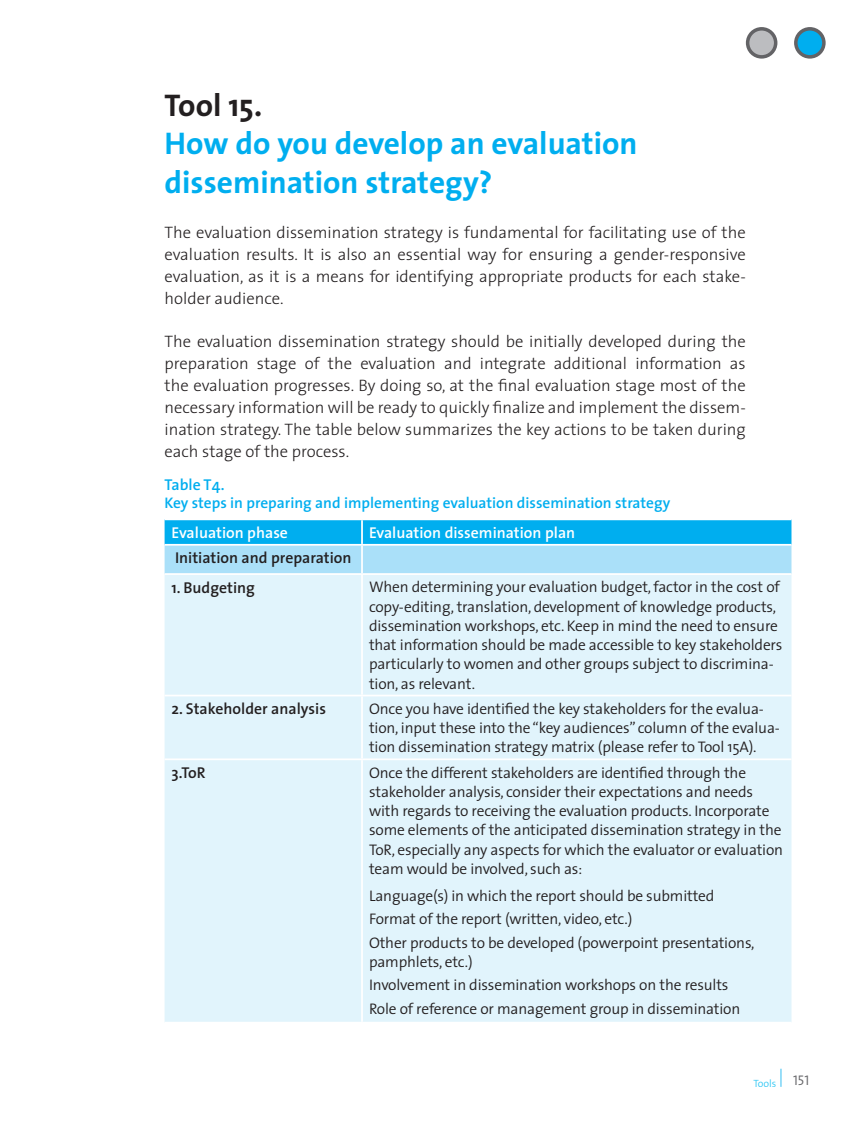
<style>
.page{position:relative;width:851px;height:1134px;background:#fff}
.page>*{position:absolute;margin:0;border:0;box-sizing:border-box;transform-origin:0 0}
.HEADLINE_1_ALL{font:700 31.5px/38.5px "The Sans";color:#00aeef}
.MAIN{font:300 16.62px/21.9px "The Sans";color:#231f20;text-align:justify}
.TABLE_BOLD{font:600 15.75px "The Sans";color:#231f20}
.TABLE_TOP{font:600 15.75px "The Sans";color:#fff}
.TABLE_BOLD-2{font:600 15.75px "The Sans";color:#00aeef}
.TABLE_REGULAR{font:300 15.4px/19.2px "The Sans";letter-spacing:-.01em;color:#231f20}
.TABLE_BOLD-3{font:600 15.4px "The Sans";color:#00aeef}
.t1{font:300 10.5px "The Sans";color:#00baf1}
.s1{color:#231f20}
</style>
<div class="page">
<svg style="left:780px;top:1069px;width:1px;height:18px"></svg>
<div style="left:747px;top:29px;width:28px;height:28px;background:#bcbdc0;border-radius:50%"></div>
<div style="left:745px;top:27px;width:32px;height:32px;border:4px solid #636366;border-radius:50%"></div>
<div style="left:795px;top:29px;width:28px;height:28px;background:#00aeef;border-radius:50%"></div>
<div style="left:794px;top:27px;width:31px;height:32px;border:4px solid #636366;border-radius:50%"></div>
<svg style="left:164px;top:520px;width:627px;height:53px;background:#5bc8f4"></svg>
<div style="left:164px;top:575px;width:627px;height:447px;background:#e1f4fc"></div>
<hr style="left:361px;top:520px;width:2px;height:24px;background:#fff">
<hr style="left:164px;top:544px;width:198px;height:2px;background:#fff">
<hr style="left:362px;top:544px;width:429px;height:2px;background:#fff">
<hr style="left:361px;top:546px;width:2px;height:27px;background:#fff">
<hr style="left:361px;top:575px;width:2px;height:120px;background:#fff">
<hr style="left:164px;top:695px;width:198px;height:1px;background:#fff">
<hr style="left:362px;top:695px;width:429px;height:1px;background:#fff">
<hr style="left:361px;top:696px;width:2px;height:62px;background:#fff">
<hr style="left:164px;top:758px;width:198px;height:2px;background:#fff">
<hr style="left:362px;top:758px;width:429px;height:2px;background:#fff">
<hr style="left:361px;top:760px;width:2px;height:262px;background:#fff">
<p class="HEADLINE_1_ALL" style="left:164px;top:85px;width:474px"><span class="s1">Tool 15.<br></span>How do you develop an evaluation dissemination strategy?</p>
<p class="MAIN" style="left:164px;top:221px;width:582px">The evaluation dissemination strategy is fundamental for facilitating use of the evaluation results. It is also an essential way for ensuring a gender-responsive evaluation, as it is a means for identifying appropriate products for each stake&shy;holder audience.</p>
<p class="MAIN" style="left:164px;top:330px;width:582px">The evaluation dissemination strategy should be initially developed during the preparation stage of the evaluation and integrate additional information as the evaluation progresses. By doing so, at the final evaluation stage most of the necessary information will be ready to quickly finalize and implement the dissem&shy;ination strategy. The table below summarizes the key actions to be taken during each stage of the process.</p>
<p class="TABLE_BOLD-2" style="left:164px;top:472px;width:62px">Table T4.</p>
<p class="TABLE_BOLD-3" style="left:164px;top:490px;width:507px">Key steps in preparing and implementing evaluation dissemination strategy</p>
<p class="TABLE_TOP" style="left:172px;top:519px;width:118px">Evaluation phase</p>
<p class="TABLE_TOP" style="left:369px;top:519px;width:208px">Evaluation dissemination plan</p>
<p class="TABLE_BOLD" style="left:175px;top:545px;width:178px">Initiation and preparation</p>
<p class="TABLE_BOLD" style="left:172px;top:574px;width:85px">1. Budgeting</p>
<p class="TABLE_REGULAR" style="left:369px;top:577px;width:415px">When determining your evaluation budget, factor in the cost of copy-editing, translation, development of knowledge products, dissemination workshops, etc. Keep in mind the need to ensure that information should be made accessible to key stakeholders particularly to women and other groups subject to discrimina&shy;tion, as relevant.</p>
<p class="TABLE_BOLD" style="left:172px;top:696px;width:156px">2. Stakeholder analysis</p>
<p class="TABLE_REGULAR" style="left:369px;top:699px;width:412px">Once you have identified the key stakeholders for the evalua&shy;tion, input these into the “key audiences” column of the evalua&shy;tion dissemination strategy matrix (please refer to Tool 15A).</p>
<p class="TABLE_BOLD" style="left:172px;top:759px;width:36px">3.ToR</p>
<p class="TABLE_REGULAR" style="left:369px;top:762px;width:415px">Once the different stakeholders are identified through the stakeholder analysis, consider their expectations and needs with regards to receiving the evaluation products. Incorporate some elements of the anticipated dissemination strategy in the ToR, especially any aspects for which the evaluator or evaluation team would be involved, such as:</p>
<p class="TABLE_REGULAR" style="left:369px;top:886px;width:347px">Language(s) in which the report should be submitted</p>
<p class="TABLE_REGULAR" style="left:369px;top:909px;width:265px">Format of the report (written, video, etc.)</p>
<p class="TABLE_REGULAR" style="left:369px;top:932px;width:387px">Other products to be developed (powerpoint presentations, pamphlets, etc.)</p>
<p class="TABLE_REGULAR" style="left:369px;top:975px;width:361px">Involvement in dissemination workshops on the results</p>
<p class="TABLE_REGULAR" style="left:369px;top:998px;width:373px">Role of reference or management group in dissemination</p>
<p class="t1" style="left:753px;top:1075px;width:57px">Tools <sup>151</sup></p>
</div>
